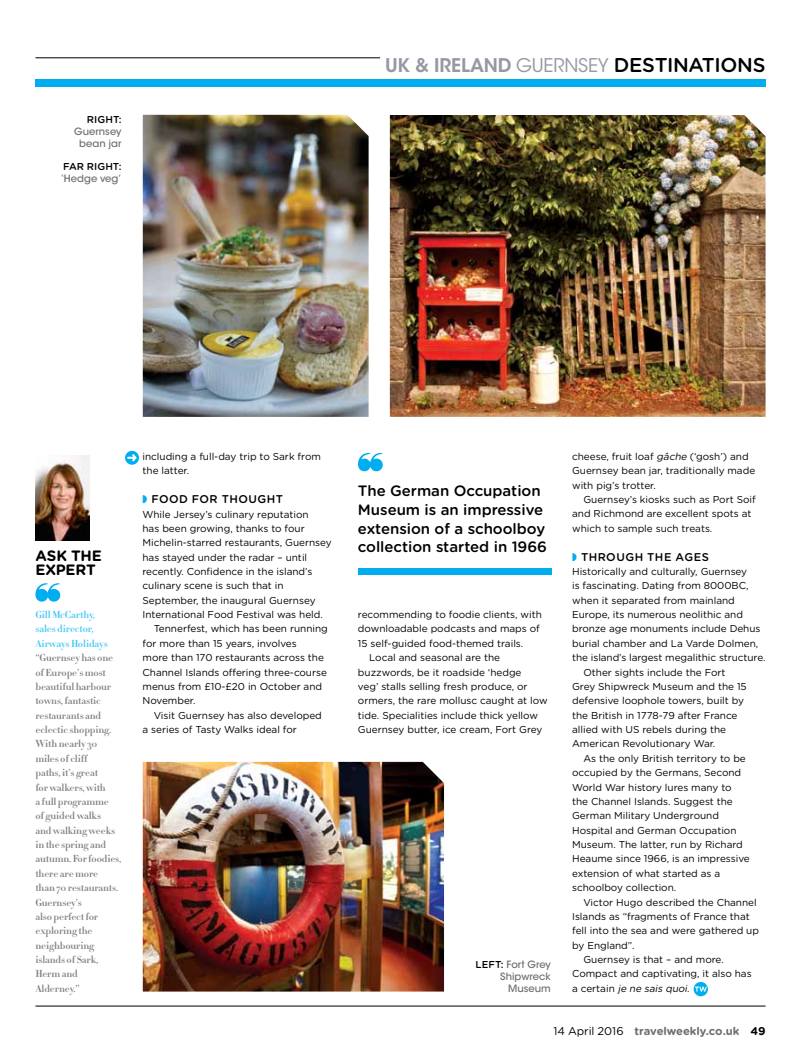
<style>
.page{position:relative;width:801px;height:1063px;background:#fff}
.page>*{position:absolute;margin:0;border:0;box-sizing:border-box;transform-origin:0 0}
.t1{font:500 20px "Gotham Rounded";letter-spacing:-.02em;color:#000}
.t2{font:500 15px/18.8px "Gotham Rounded";letter-spacing:-.005em;color:#000}
.t3{font:700 15px/14.4px "Gotham Rounded";letter-spacing:-.015em;color:#000}
.t4{font:700 11.25px "Gotham Rounded";letter-spacing:-.01em;color:#6d6e71}
.t5{font:500 11.25px "Gotham Rounded";letter-spacing:.045em;color:#000}
.t6{font:10px/14.4px "Gotham Rounded";letter-spacing:-.005em;color:#000}
.t7{font:700 10px/14.4px "Didot HTF 06";letter-spacing:-.015em;color:#808285}
.t8{font:500 10px/11.9px "ITC Avant Garde Std";color:#6d6e71;text-align:right}
.t9{font:700 10px/14.4px "Didot HTF 06";letter-spacing:-.01em;color:#44c8f5}
.t10{font:italic 10px "Gotham Rounded";color:#000}
.t11{font:500 10px "Gotham Rounded";letter-spacing:.01em;color:#000}
.s1{font-family:"ITC Avant Garde Std";font-weight:600;font-size:18.75px;color:#9898a4}
.s2{font-family:"ITC Avant Garde Std";font-weight:400;font-size:18.75px;color:#9898a4}
.s3{font-family:"Gotham Rounded";color:#000}
.s4{font-style:italic}
.s5{font-style:normal}
.s6{font-weight:400;color:#000}
.s7{color:#000}
</style>
<div class="page">
<div style="left:35px;top:79px;width:730px;height:7px;background:#00aeef"></div>
<hr style="left:35px;top:57px;width:345px;height:1px;background:#000">
<svg style="left:693px;top:982px;width:15px;height:14px"></svg>
<svg style="left:695px;top:987px;width:12px;height:5px"></svg>
<hr style="left:35px;top:1006px;width:730px;height:1px;background:#000">
<img style="left:35px;top:455px;width:54px;height:86px">
<svg style="left:35px;top:583px;width:25px;height:19px"></svg>
<div style="left:358px;top:568px;width:193px;height:7px;background:#00aeef"></div>
<svg style="left:358px;top:453px;width:25px;height:18px"></svg>
<img style="left:390px;top:115px;width:375px;height:302px">
<img style="left:143px;top:762px;width:301px;height:230px">
<div style="left:125px;top:451px;width:14px;height:14px;background:#00aeef;border-radius:50%"></div>
<svg style="left:127px;top:454px;width:10px;height:7px"></svg>
<img style="left:143px;top:115px;width:226px;height:302px">
<p class="t11" style="left:87px;top:112px;width:36px">RIGHT:</p>
<p class="t8" style="left:74px;top:125px;width:49px;text-align:center">Guernsey bean jar</p>
<p class="t11" style="left:63px;top:160px;width:60px">FAR RIGHT:</p>
<p class="t8" style="left:61px;top:173px;width:62px">‘Hedge veg’</p>
<h1 class="t1" style="left:385px;top:50px;width:382px"><span class="s1">UK &amp; IRELAND</span> <span class="s2">GUERNSEY</span> destinations</h1>
<h2 class="t3" style="left:35px;top:548px;width:66px">ASK THE<br>EXPERT</h2>
<p class="t9" style="left:35px;top:608px;width:74px">Gill McCarthy, sales director,<br>Airways Holidays</p>
<p class="t7" style="left:35px;top:651px;width:88px">“Guernsey has one of Europe’s most beautiful harbour towns, fantastic restaurants and eclectic shopping.<br>With nearly 30 miles of cliff<br>paths, it’s great<br>for walkers, with<br>a full programme<br>of guided walks<br>and walking weeks in the spring and autumn. For foodies, there are more<br>than 70 restaurants.<br>Guernsey’s<br>also perfect for exploring the neighbouring islands of Sark,<br>Herm and<br>Alderney.”</p>
<p class="t6" style="left:142px;top:449px;width:180px">including a full-day trip to Sark from the latter.</p>
<p class="t5" style="left:151px;top:491px;width:18px">FOOD</p>
<p class="t5" style="left:192px;top:491px;width:92px">FOR THOUGHT</p>
<p class="t6" style="left:142px;top:506px;width:168px">While Jersey’s culinary reputation</p>
<p class="t6" style="left:142px;top:521px;width:164px">has been growing, thanks to four</p>
<p class="t6" style="left:142px;top:535px;width:191px">Michelin‑starred restaurants, Guernsey</p>
<p class="t6" style="left:142px;top:549px;width:166px">has stayed under the radar – until</p>
<p class="t6" style="left:142px;top:564px;width:171px">recently. Confidence in the island’s</p>
<p class="t6" style="left:142px;top:578px;width:143px">culinary scene is such that in</p>
<p class="t6" style="left:142px;top:593px;width:175px">September, the inaugural Guernsey</p>
<p class="t6" style="left:142px;top:607px;width:182px">International Food Festival was held.</p>
<p class="t6" style="left:154px;top:621px;width:176px">Tennerfest, which has been running</p>
<p class="t6" style="left:142px;top:636px;width:156px">for more than 15 years, involves</p>
<p class="t6" style="left:142px;top:650px;width:183px">more than 170 restaurants across the</p>
<p class="t6" style="left:142px;top:664px;width:186px">Channel Islands offering three-course</p>
<p class="t6" style="left:142px;top:679px;width:181px">menus from £10-£20 in October and</p>
<p class="t6" style="left:142px;top:693px;width:55px">November.</p>
<p class="t6" style="left:154px;top:708px;width:170px">Visit Guernsey has also developed</p>
<p class="t6" style="left:142px;top:722px;width:156px">a series of Tasty Walks ideal for</p>
<h2 class="t2" style="left:358px;top:481px;width:191px">The German Occupation<br>Museum is an impressive extension of a schoolboy collection started in 1966</h2>
<p class="t6" style="left:358px;top:607px;width:185px">recommending to foodie clients, with</p>
<p class="t6" style="left:358px;top:621px;width:183px">downloadable podcasts and maps of</p>
<p class="t6" style="left:358px;top:636px;width:167px">15 self-guided food-themed trails.</p>
<p class="t6" style="left:369px;top:650px;width:132px">Local and seasonal are the</p>
<p class="t6" style="left:358px;top:664px;width:165px">buzzwords, be it roadside ‘hedge</p>
<p class="t6" style="left:358px;top:679px;width:171px">veg’ stalls selling fresh produce, or</p>
<p class="t6" style="left:358px;top:693px;width:191px">ormers, the rare mollusc caught at low</p>
<p class="t6" style="left:358px;top:707px;width:182px">tide. Specialities include thick yellow</p>
<p class="t6" style="left:358px;top:722px;width:186px">Guernsey butter, ice cream, Fort Grey</p>
<p class="t8" style="left:475px;top:959px;width:77px"><span class="s3">LEFT:</span> Fort Grey<br>Shipwreck<br>Museum</p>
<p class="t6" style="left:572px;top:449px;width:185px">cheese, fruit loaf <span class="s4">gâche</span> (‘gosh’) and<br>Guernsey bean jar, traditionally made with pig’s trotter.</p>
<p class="t6" style="left:572px;top:492px;width:185px;text-indent:11px">Guernsey’s kiosks such as Port Soif and Richmond are excellent spots at which to sample such treats.</p>
<p class="t5" style="left:581px;top:549px;width:121px">THROUGH THE AGES</p>
<p class="t6" style="left:572px;top:564px;width:176px">Historically and culturally, Guernsey</p>
<p class="t6" style="left:572px;top:578px;width:178px">is fascinating. Dating from 8000BC,</p>
<p class="t6" style="left:572px;top:593px;width:164px">when it separated from mainland</p>
<p class="t6" style="left:572px;top:607px;width:172px">Europe, its numerous neolithic and</p>
<p class="t6" style="left:572px;top:621px;width:190px">bronze age monuments include Dehus</p>
<p class="t6" style="left:572px;top:636px;width:188px">burial chamber and La Varde Dolmen,</p>
<p class="t6" style="left:572px;top:650px;width:195px">the island’s largest megalithic structure.</p>
<p class="t6" style="left:583px;top:664px;width:144px">Other sights include the Fort</p>
<p class="t6" style="left:572px;top:679px;width:176px">Grey Shipwreck Museum and the 15</p>
<p class="t6" style="left:572px;top:693px;width:173px">defensive loophole towers, built by</p>
<p class="t6" style="left:572px;top:708px;width:167px">the British in 1778-79 after France</p>
<p class="t6" style="left:572px;top:722px;width:156px">allied with US rebels during the</p>
<p class="t6" style="left:572px;top:736px;width:145px">American Revolutionary War.</p>
<p class="t6" style="left:583px;top:751px;width:164px">As the only British territory to be</p>
<p class="t6" style="left:572px;top:765px;width:171px">occupied by the Germans, Second</p>
<p class="t6" style="left:572px;top:779px;width:161px">World War history lures many to</p>
<p class="t6" style="left:572px;top:794px;width:162px">the Channel Islands. Suggest the</p>
<p class="t6" style="left:572px;top:808px;width:148px">German Military Underground</p>
<p class="t6" style="left:572px;top:822px;width:166px">Hospital and German Occupation</p>
<p class="t6" style="left:572px;top:837px;width:172px">Museum. The latter, run by Richard</p>
<p class="t6" style="left:572px;top:851px;width:179px">Heaume since 1966, is an impressive</p>
<p class="t6" style="left:572px;top:866px;width:150px">extension of what started as a</p>
<p class="t6" style="left:572px;top:880px;width:106px">schoolboy collection.</p>
<p class="t6" style="left:583px;top:894px;width:175px">Victor Hugo described the Channel</p>
<p class="t6" style="left:572px;top:909px;width:179px">Islands as “fragments of France that</p>
<p class="t6" style="left:572px;top:923px;width:188px">fell into the sea and were gathered up</p>
<p class="t6" style="left:572px;top:937px;width:64px">by England”.</p>
<p class="t6" style="left:583px;top:952px;width:142px">Guernsey is that – and more.</p>
<p class="t6" style="left:572px;top:966px;width:181px">Compact and captivating, it also has</p>
<p class="t10" style="left:572px;top:981px;width:119px"><span class="s5">a ce rta i n</span> je ne sais quoi<span class="s5">.</span></p>
<p class="t4" style="left:553px;top:1023px;width:213px"><span class="s6">14 April 2016</span> travelweekly.co.uk <span class="s7">49</span></p>
</div>
